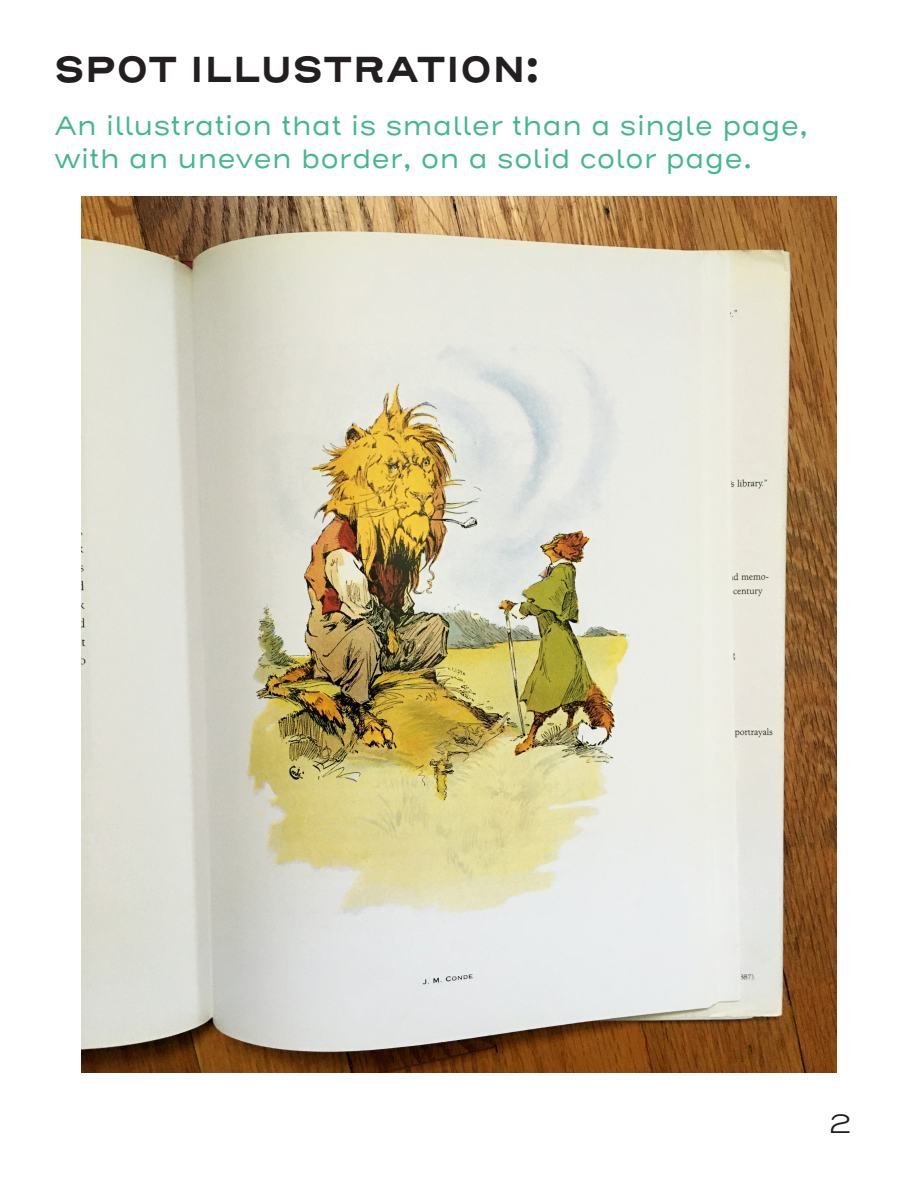
<style>
.page{position:relative;width:918px;height:1188px;background:#fff}
.page>*{position:absolute;margin:0;border:0;box-sizing:border-box;transform-origin:0 0}
.t1{font:700 36px "Henderson Sans Basic";color:#231f20}
.t2{font:27px/32.4px "Henderson Sans Basic";color:#42b68e}
.t3{font:300 27px "Henderson Sans Basic";color:#231f20}
</style>
<div class="page">
<img style="left:81px;top:196px;width:756px;height:876px">
<p class="t1" style="left:54px;top:46px;width:486px">SPOT ILLUSTRATION:</p>
<p class="t2" style="left:54px;top:110px;width:756px">An illustration that is smaller than a single page, with an uneven border, on a solid color page.</p>
<p class="t3" style="left:828px;top:1107px;width:25px">2</p>
</div>
